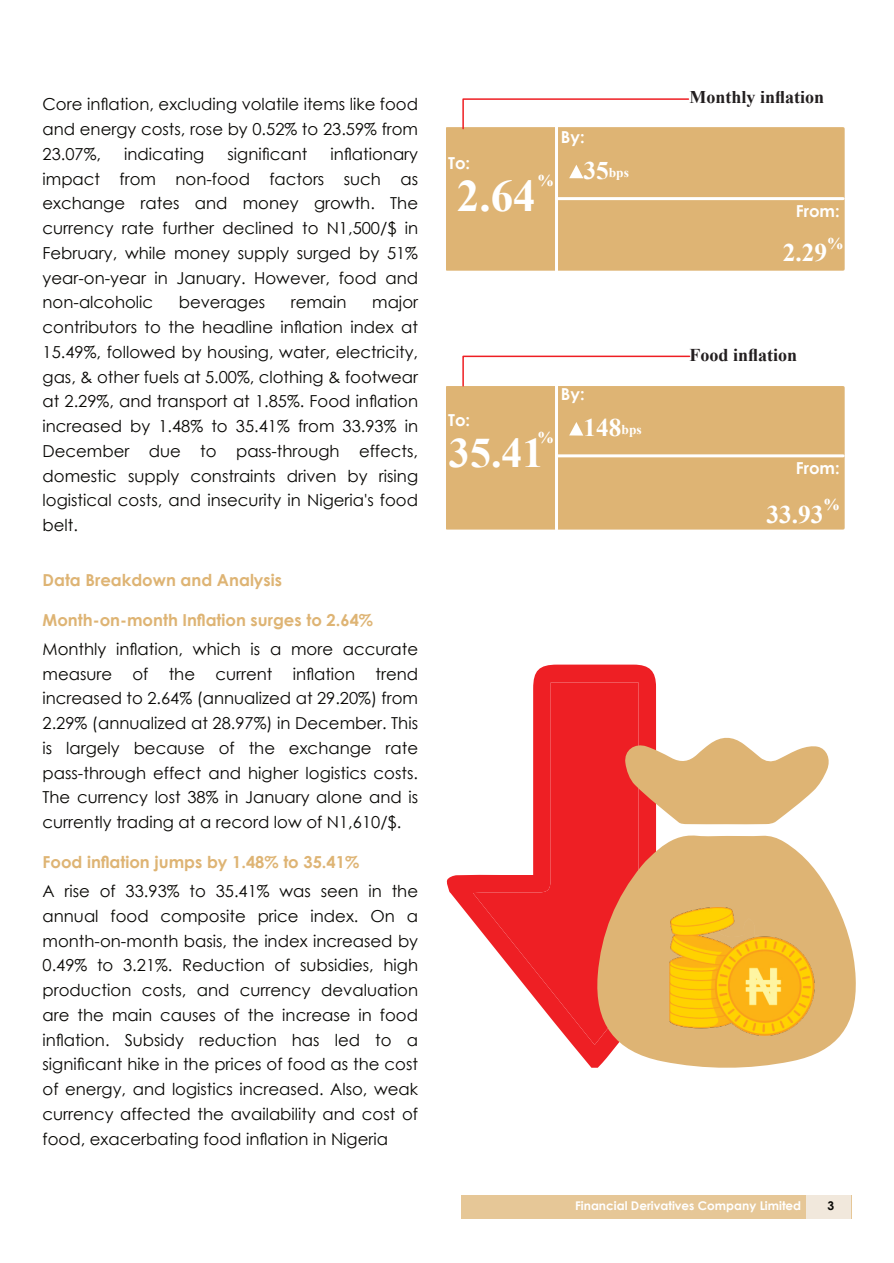
<style>
.page{position:relative;width:894px;height:1263px;background:#fff}
.page>*{position:absolute;margin:0;border:0;box-sizing:border-box;transform-origin:0 0}
.t1{font:700 45px "Times New Roman";color:#fff}
.t2{font:700 42px "Times New Roman";color:#fff}
.t3{font:700 25.35px "Times New Roman";color:#fff}
.t4{font:700 18px "Times New Roman";color:#231f20}
.t5{font:16.5px/24.8px "Century Gothic";color:#080704;text-align:justify}
.t6{font:700 16.5px "Century Gothic";color:#deb474}
.t7{font:700 16.5px "Century Gothic";color:#fff}
.t8{font:700 16.5px "Times New Roman";color:#fff}
.t9{font:700 13.5px "Times New Roman";color:#fff}
.t10{font:700 12px "Century Gothic";color:#fff}
.t11{font:700 12px "Century Gothic";color:#080704}
.s1{font-size:25.35px}
.s2{font-size:13.5px}
</style>
<div class="page">
<div style="left:460px;top:1195px;width:390px;height:24px;background:#e6c797"></div>
<div style="left:806px;top:1195px;width:44px;height:24px;background:#f1e8dc"></div>
<div style="left:446px;top:127px;width:398px;height:144px;background:#deb474"></div>
<hr style="left:554px;top:126px;width:3px;height:146px;background:#fff">
<hr style="left:556px;top:197px;width:286px;height:3px;background:#fff">
<svg style="left:461px;top:98px;width:228px;height:32px"></svg>
<svg style="left:569px;top:165px;width:14px;height:13px"></svg>
<div style="left:446px;top:386px;width:398px;height:143px;background:#deb474"></div>
<hr style="left:554px;top:383px;width:3px;height:146px;background:#fff">
<hr style="left:556px;top:454px;width:286px;height:3px;background:#fff">
<svg style="left:461px;top:355px;width:229px;height:32px"></svg>
<svg style="left:569px;top:422px;width:14px;height:14px"></svg>
<svg style="left:446px;top:665px;width:296px;height:403px"></svg>
<svg style="left:473px;top:682px;width:243px;height:363px;fill:#ee1f24"></svg>
<svg style="left:594px;top:834px;width:262px;height:234px;fill:#deb474"></svg>
<svg style="left:623px;top:736px;width:206px;height:88px"></svg>
<img style="left:669px;top:907px;width:145px;height:128px">
<p class="t5" style="left:43px;top:93px;width:377px">Core inflation, excluding volatile items like food and energy costs, rose by 0.52% to 23.59% from 23.07%,</p>
<p class="t5" style="left:43px;top:143px;width:377px;text-indent:288px">inflationary impact from non-food factors such as exchange rates and money growth. The currency rate further declined to N1,500/$ in February, while money supply surged by 51% year-on-year in January. However, food and non-alcoholic</p>
<p class="t5" style="left:124px;top:143px;width:81px">indicating</p>
<p class="t5" style="left:227px;top:143px;width:81px">significant</p>
<p class="t5" style="left:43px;top:291px;width:377px;text-indent:329px">major contributors to the headline inflation index at 15.49%, followed by housing, water, electricity, gas, &amp; other fuels at 5.00%, clothing &amp; footwear at 2.29%, and transport at 1.85%. Food inflation increased by 1.48% to 35.41% from 33.93% in December due to pass-through effects, domestic supply constraints driven by rising logistical costs, and insecurity in Nigeria's food belt.</p>
<p class="t5" style="left:179px;top:291px;width:88px">beverages</p>
<p class="t5" style="left:291px;top:291px;width:57px">remain</p>
<p class="t6" style="left:43px;top:573px;width:241px">Data Breakdown and Analysis</p>
<p class="t6" style="left:43px;top:613px;width:332px">Month-on-month Inflation surges to 2.64%</p>
<p class="t5" style="left:43px;top:638px;width:377px">Monthly inflation, which is a more accurate measure of the current inflation trend increased to 2.64% (annualized at 29.20%) from 2.29% (annualized at 28.97%) in December. This is largely because of the exchange rate pass-through effect and higher logistics costs.<br>The currency lost 38% in January alone and is currently trading at a record low of N1,610/$.</p>
<p class="t6" style="left:43px;top:855px;width:318px">Food inflation jumps by 1.48% to 35.41%</p>
<p class="t5" style="left:43px;top:880px;width:377px">A rise of 33.93% to 35.41% was seen in the annual food composite price index. On a month-on-month basis, the index increased by 0.49% to 3.21%. Reduction of subsidies, high production costs, and currency devaluation are the main causes of the increase in food inflation. Subsidy reduction has led to a significant hike in the prices of food as the cost of energy, and logistics increased. Also, weak currency affected the availability and cost of food, exacerbating food inflation in Nigeria</p>
<p class="t7" style="left:448px;top:157px;width:24px">To:</p>
<p class="t8" style="left:537px;top:175px;width:18px">%</p>
<h1 class="t1" style="left:457px;top:180px;width:80px">2.64</h1>
<p class="t7" style="left:560px;top:131px;width:25px">By:</p>
<p class="t9" style="left:583px;top:168px;width:47px"><span class="s1">35</span>bps</p>
<p class="t7" style="left:448px;top:414px;width:24px">To:</p>
<p class="t8" style="left:537px;top:432px;width:18px">%</p>
<h2 class="t2" style="left:449px;top:438px;width:96px">35.41</h2>
<p class="t7" style="left:560px;top:388px;width:25px">By:</p>
<h3 class="t3" style="left:583px;top:419px;width:60px">148<span class="s2">bps</span></h3>
<p class="t4" style="left:689px;top:91px;width:136px">Monthly inflation</p>
<p class="t7" style="left:795px;top:204px;width:45px">From:</p>
<p class="t8" style="left:826px;top:238px;width:18px">%</p>
<h3 class="t3" style="left:782px;top:244px;width:46px">2.29</h3>
<p class="t4" style="left:689px;top:348px;width:109px">Food inflation</p>
<p class="t7" style="left:795px;top:462px;width:45px">From:</p>
<p class="t8" style="left:823px;top:499px;width:18px">%</p>
<h3 class="t3" style="left:766px;top:505px;width:59px">33.93</h3>
<p class="t10" style="left:575px;top:1201px;width:227px">Financial Derivatives Company Limited</p>
<p class="t11" style="left:827px;top:1201px;width:8px">3</p>
</div>
